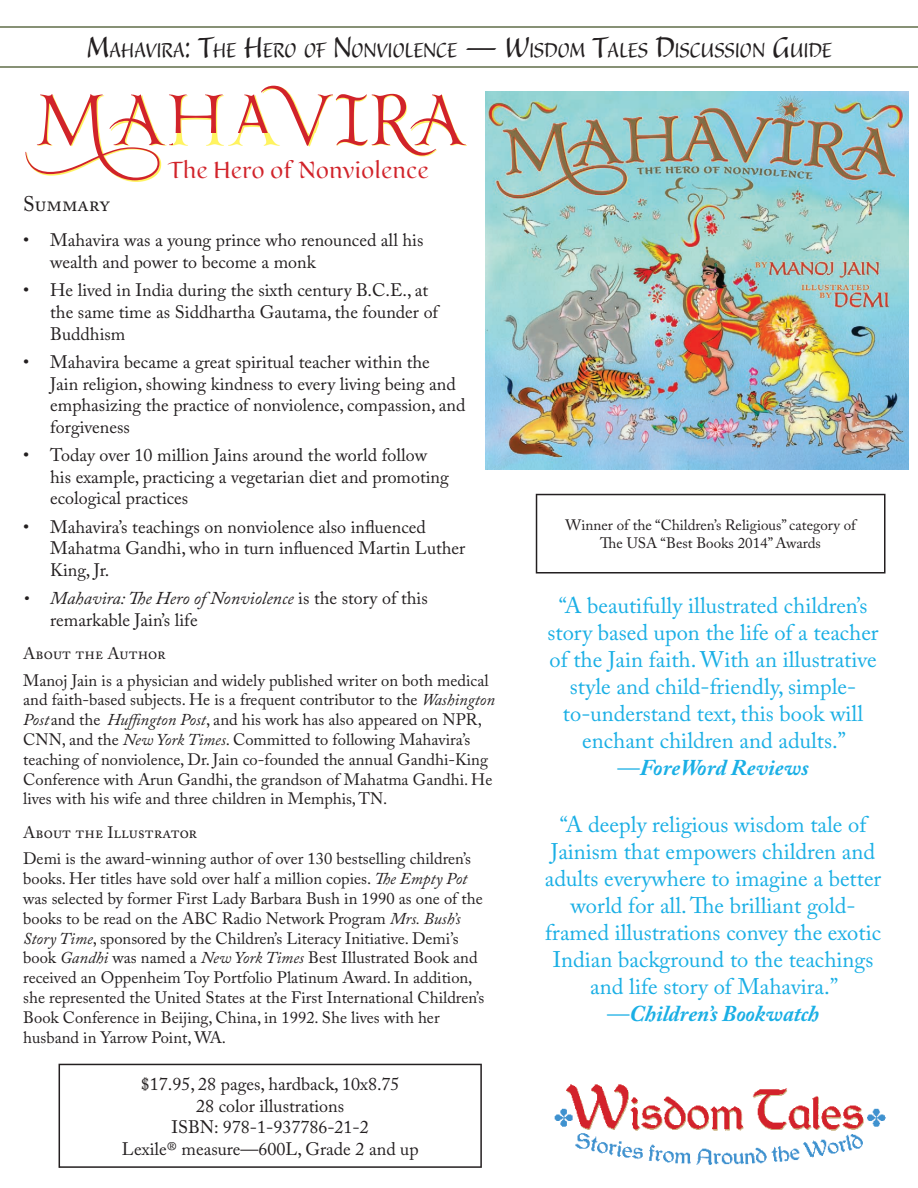
<style>
.page{position:relative;width:918px;height:1188px;background:#fff}
.page>*{position:absolute;margin:0;border:0;box-sizing:border-box;transform-origin:0 0}
.t1{font:67.5px "Yana R Swash Caps I";color:#d1232a}
.t2{font:27.3px "Balzano";color:#231f20}
.t3{font:25.5px "Scrivano";color:#d1232a}
.t4{font:22.5px/27px "Adobe Caslon Pro";color:#1aafe5;text-align:center}
.t5{font:21px "Adobe Caslon Pro";color:#231f20}
.t6{font:18px/21.6px "Adobe Caslon Pro";color:#231f20}
.t7{font:16.5px/19.8px "Adobe Caslon Pro";color:#231f20}
.t8{font:15px/18px "Adobe Caslon Pro";color:#231f20;text-align:center}
.s1{font-size:39px}
.s2{font-family:"Yana R Swash Caps II"}
.s3{font-family:"Yana R"}
.s4{font-style:italic}
.s5{font-weight:700;font-style:italic}
</style>
<div class="page">
<hr style="left:0;top:26px;width:918px;height:1px;background:#879175">
<hr style="left:0;top:66px;width:918px;height:2px;background:#879175">
<svg style="left:59px;top:1064px;width:423px;height:104px"></svg>
<svg style="left:536px;top:494px;width:350px;height:80px"></svg>
<img style="left:26px;top:86px;width:441px;height:95px">
<img style="left:486px;top:92px;width:423px;height:378px">
<img style="left:554px;top:1084px;width:332px;height:81px">
<h2 class="t2" style="left:86px;top:37px;width:747px"><span class="s1">M</span>AHAVIRA<span class="s1">: T</span>HE <span class="s1">H</span>ERO OF <span class="s1">N</span>ONVIOLENCE <span class="s1">— W</span>ISDOM <span class="s1">T</span>ALES <span class="s1">D</span>ISCUSSION <span class="s1">G</span>UIDE</h2>
<h1 class="t1" style="left:35px;top:82px;width:433px"><span class="s2">M</span>A<span class="s3">HA</span>V<span class="s2">I</span>RA</h1>
<h3 class="t3" style="left:169px;top:155px;width:262px">The Hero of Nonviolence</h3>
<p class="t5" style="left:23px;top:192px;width:88px">Summary</p>
<p class="t6" style="left:50px;top:229px;width:375px;text-indent:-27px">• Mahavira was a young prince who renounced all his wealth and power to become a monk</p>
<p class="t6" style="left:50px;top:279px;width:392px;text-indent:-27px">• He lived in India during the sixth century B.C.E., at the same time as Siddhartha Gautama, the founder of<br>Buddhism</p>
<p class="t6" style="left:50px;top:351px;width:417px;text-indent:-27px">• Mahavira became a great spiritual teacher within the<br>Jain religion, showing kindness to every living being and emphasizing the practice of nonviolence, compassion, and forgiveness</p>
<p class="t6" style="left:50px;top:444px;width:400px;text-indent:-27px">• Today over 10 million Jains around the world follow his example, practicing a vegetarian diet and promoting ecological practices</p>
<p class="t6" style="left:50px;top:516px;width:417px;text-indent:-27px">• Mahavira’s teachings on nonviolence also influenced<br>Mahatma Gandhi, who in turn influenced Martin Luther<br>King, Jr.</p>
<p class="t6" style="left:50px;top:587px;width:379px;text-indent:-27px"><span class="s4">• Mahavira: The Hero of Nonviolence</span> is the story of this remarkable Jain’s life</p>
<p class="t7" style="left:23px;top:640px;width:467px;line-height:26.5px">About the Author<br>Manoj Jain is a physician and widely published writer on both medical</p>
<p class="t7" style="left:23px;top:690px;width:473px">and faith-based subjects. He is a frequent contributor to the <span class="s4">Washington Post</span>and the <span class="s4">Huffington Post</span>, and his work has also appeared on NPR, CNN, and the <span class="s4">New York Times</span>. Committed to following Mahavira’s teaching of nonviolence, Dr. Jain co-founded the annual Gandhi-King Conference with Arun Gandhi, the grandson of Mahatma Gandhi. He lives with his wife and three children in Memphis, TN.</p>
<p class="t7" style="left:23px;top:819px;width:449px;line-height:26.5px">About the Illustrator<br>Demi is the award-winning author of over 130 bestselling children’s</p>
<p class="t7" style="left:23px;top:869px;width:463px">books. Her titles have sold over half a million copies. <span class="s4">The Empty Pot </span>was selected by former First Lady Barbara Bush in 1990 as one of the books to be read on the ABC Radio Network Program <span class="s4">Mrs. Bush’s Story Time</span>, sponsored by the Children’s Literacy Initiative. Demi’s book <span class="s4">Gandhi</span> was named a <span class="s4">New York Times</span> Best Illustrated Book and received an Oppenheim Toy Portfolio Platinum Award. In addition, she represented the United States at the First International Children’s Book Conference in Beijing, China, in 1992. She lives with her husband in Yarrow Point, WA.</p>
<p class="t6" style="left:122px;top:1073px;width:298px;text-align:center">$17.95, 28 pages, hardback, 10x8.75<br>28 color illustrations<br>ISBN: 978-1-937786-21-2<br>Lexile® measure—600L, Grade 2 and up</p>
<p class="t8" style="left:565px;top:516px;width:294px">Winner of the “Children’s Religious” category of<br>The USA “Best Books 2014” Awards</p>
<p class="t4" style="left:548px;top:591px;width:333px">“A beautifully illustrated children’s story based upon the life of a teacher of the Jain faith. With an illustrative style and child-friendly, simple&shy;to-understand text, this book will enchant children and adults.” —<span class="s5">ForeWord Reviews</span></p>
<p class="t4" style="left:545px;top:811px;width:338px">“A deeply religious wisdom tale of Jainism that empowers children and adults everywhere to imagine a better world for all.The brilliant gold&shy;framed illustrations convey the exotic Indian background to the teachings and life story of Mahavira.” —<span class="s5">Children’s Bookwatch</span></p>
</div>
